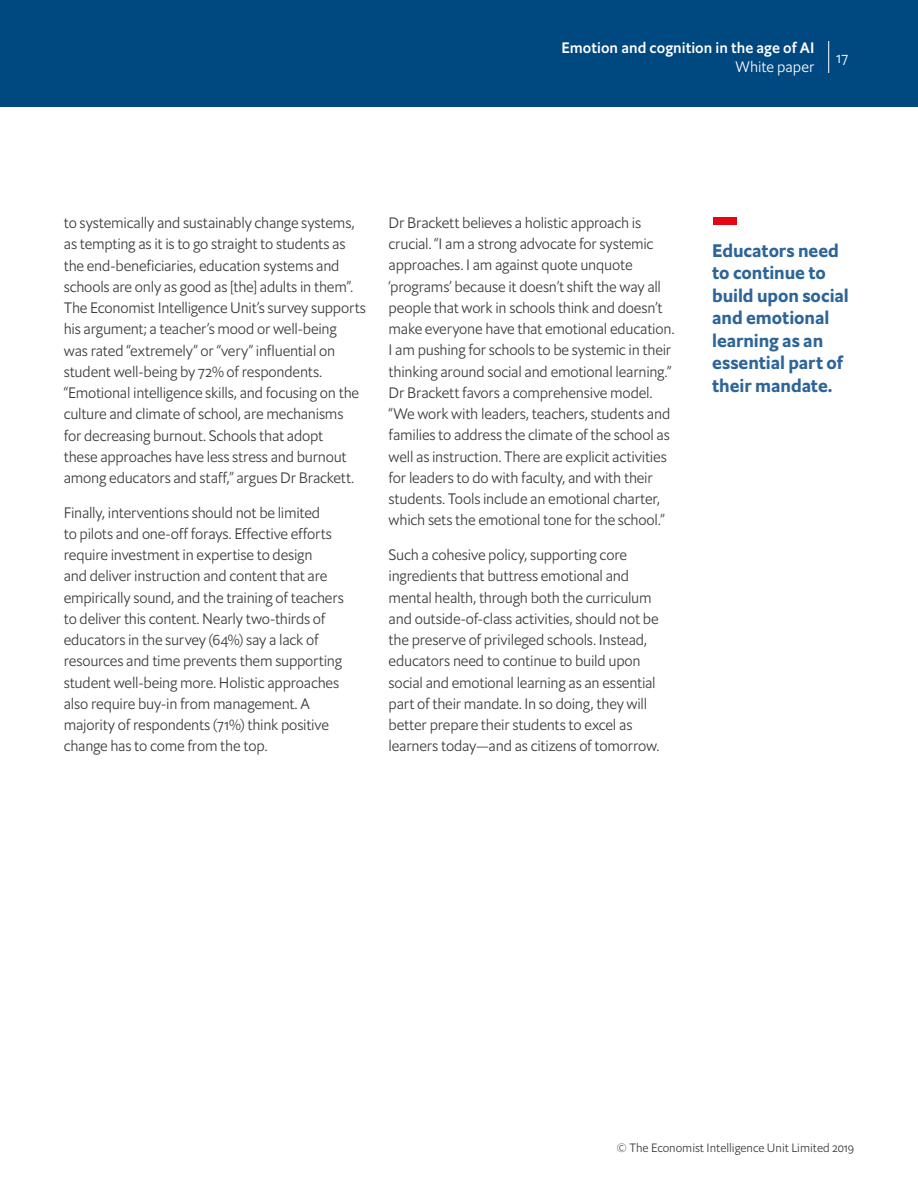
<style>
.page{position:relative;width:918px;height:1188px;background:#fff}
.page>*{position:absolute;margin:0;border:0;box-sizing:border-box;transform-origin:0 0}
.t1{font:700 18px/22.5px "Econ Sans OS";letter-spacing:-.005em;color:#2e6598}
.t2{font:300 15px/21.3px "Econ Sans OS";letter-spacing:-.015em;color:#3c3c3b}
.t3{font:500 15px "Econ Sans OS";letter-spacing:.005em;color:#fff}
.t4{font:300 15px "Econ Sans OS";color:#fff}
.t5{font:300 12px "Econ Sans OS";color:#3c3c3b}
</style>
<div class="page">
<div style="left:0;top:0;width:918px;height:106px;background:#004880"></div>
<hr style="left:828px;top:41px;width:1px;height:32px;background:#fff">
<div style="left:713px;top:217px;width:24px;height:8px;background:#e30613"></div>
<p class="t3" style="left:561px;top:38px;width:255px">Emotion and cognition in the age of AI</p>
<p class="t4" style="left:736px;top:57px;width:80px">White paper</p>
<p class="t4" style="left:836px;top:48px;width:14px">17</p>
<p class="t2" style="left:64px;top:212px;width:304px">to systemically and sustainably change systems, as tempting as it is to go straight to students as the end-beneficiaries, education systems and schools are only as good as [the] adults in them”.<br>The Economist Intelligence Unit’s survey supports his argument; a teacher’s mood or well-being<br>was rated “extremely” or “very” influential on student well-being by 72% of respondents. “Emotional intelligence skills, and focusing on the culture and climate of school, are mechanisms<br>for decreasing burnout. Schools that adopt<br>these approaches have less stress and burnout among educators and staff,” argues Dr Brackett.</p>
<p class="t2" style="left:64px;top:502px;width:282px">Finally, interventions should not be limited<br>to pilots and one-off forays. Effective efforts require investment in expertise to design<br>and deliver instruction and content that are empirically sound, and the training of teachers to deliver this content. Nearly two-thirds of educators in the survey (64%) say a lack of resources and time prevents them supporting student well-being more. Holistic approaches also require buy-in from management. A majority of respondents (71%) think positive change has to come from the top.</p>
<p class="t2" style="left:389px;top:212px;width:287px">Dr Brackett believes a holistic approach is crucial. “I am a strong advocate for systemic approaches. I am against quote unquote ‘programs’ because it doesn’t shift the way all people that work in schools think and doesn’t make everyone have that emotional education.<br>I am pushing for schools to be systemic in their thinking around social and emotional learning.” Dr Brackett favors a comprehensive model. “We work with leaders, teachers, students and families to address the climate of the school as well as instruction. There are explicit activities for leaders to do with faculty, and with their students. Tools include an emotional charter, which sets the emotional tone for the school.”</p>
<p class="t2" style="left:389px;top:544px;width:272px">Such a cohesive policy, supporting core ingredients that buttress emotional and mental health, through both the curriculum and outside-of-class activities, should not be the preserve of privileged schools. Instead, educators need to continue to build upon social and emotional learning as an essential part of their mandate. In so doing, they will better prepare their students to excel as learners today—and as citizens of tomorrow.</p>
<p class="t1" style="left:712px;top:239px;width:138px">Educators need to continue to build upon social and emotional learning as an essential part of their mandate.</p>
<p class="t5" style="left:617px;top:1140px;width:239px">© The Economist Intelligence Unit Limited 2019</p>
</div>
